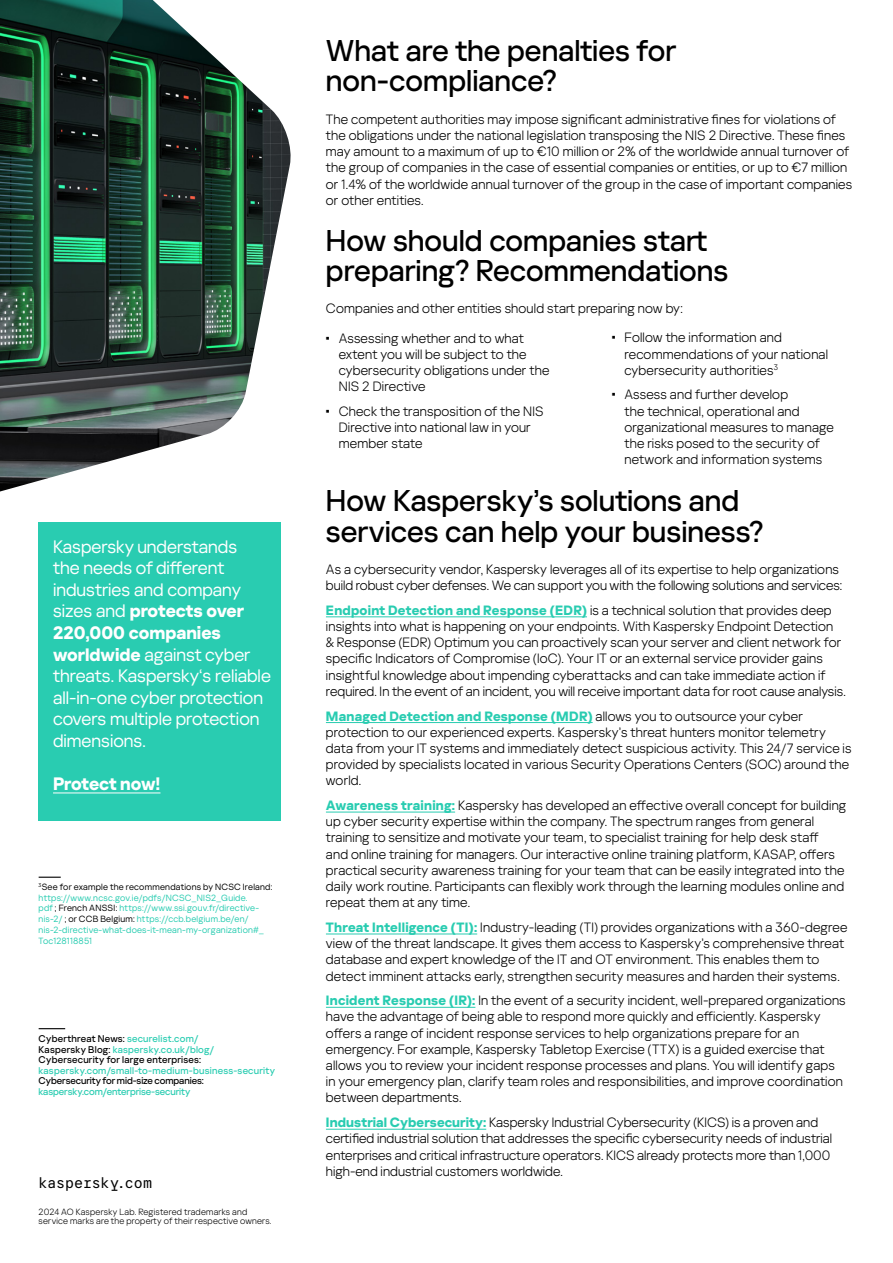
<style>
.page{position:relative;width:893px;height:1263px;background:#fff}
.page>*{position:absolute;margin:0;border:0;box-sizing:border-box;transform-origin:0 0}
.t1{font:500 30px/30px "Kaspersky Sans Display";color:#000}
.t2{font:18px/21.6px "Kaspersky Sans Display";color:#fff}
.t3{font:700 18px "Kaspersky Sans Display";letter-spacing:-.005em;color:#fff}
.t4{font:15px "Kaspersky Sans Mono";letter-spacing:-.005em;color:#000}
.t5{font:300 13.5px/16.2px "Kaspersky Sans Display";letter-spacing:.01em;color:#000}
.t6{font:500 9.75px/10.5px "Kaspersky Sans Display";letter-spacing:.02em;color:#000}
.t7{font:500 9.75px "Kaspersky Sans Display";letter-spacing:.02em;color:#29ccb1}
.t8{font:500 9.75px "Kaspersky Sans Display";letter-spacing:-.005em;color:#000}
.t9{font:500 9.75px "Kaspersky Sans Display";letter-spacing:-.005em;color:#29ccb1}
.t10{font:9px/10.8px "Kaspersky Sans Display";letter-spacing:.025em;color:#29ccb1}
.t11{font:300 9px/9px "Kaspersky Sans Display";letter-spacing:.025em;color:#000}
.s1{font-weight:700}
.s2{color:#000}
.s3{color:#29ccb1}
.s4{font-family:"Kaspersky Sans";font-weight:700}
.s5{font-weight:700;color:#29ccb1}
</style>
<div class="page">
<hr style="left:326px;top:616px;width:261px;height:1px;background:#29ccb1">
<hr style="left:326px;top:722px;width:267px;height:1px;background:#29ccb1">
<hr style="left:326px;top:812px;width:129px;height:1px;background:#29ccb1">
<hr style="left:326px;top:934px;width:151px;height:1px;background:#29ccb1">
<hr style="left:326px;top:1007px;width:149px;height:1px;background:#29ccb1">
<hr style="left:326px;top:1129px;width:160px;height:1px;background:#29ccb1">
<svg style="left:39px;top:877px;width:22px;height:1px"></svg>
<div style="left:39px;top:522px;width:242px;height:299px;background:#29ccb1"></div>
<hr style="left:53px;top:792px;width:107px;height:1px;background:#fff">
<svg style="left:39px;top:1028px;width:26px;height:1px"></svg>
<img style="left:0;top:0;width:291px;height:491px">
<p class="t2" style="left:53px;top:536px;width:219px">Kaspersky understands<br>the needs of different industries and company sizes and <span class="s1">protects over<br>220,000 companies worldwide</span> against cyber threats. Kaspersky‘s reliable all-in-one cyber protection covers multiple protection dimensions.</p>
<h2 class="t3" style="left:53px;top:770px;width:109px">Protect now!</h2>
<p class="t10" style="left:39px;top:881px;width:235px"><sup>3</sup><span class="s2">See for example the recommendations by NCSC Ireland: </span>https://www.ncsc.gov.ie/pdfs/NCSC_NIS2_Guide.<br>pdf <span class="s2">; French ANSSI:</span> https://www.ssi.gouv.fr/directive&shy;nis-2/ <span class="s2">; or CCB Belgium:</span> https://ccb.belgium.be/en/ nis-2-directive-what-does-it-mean-my-organization#_ Toc128118851</p>
<p class="t6" style="left:39px;top:1033px;width:177px">Cyberthreat News: <span class="s3">securelist.com/<br></span>Kaspersky Blog: <span class="s3">kaspersky.co.uk/blog/<br></span>Cybersecurity for large enterprises:</p>
<p class="t7" style="left:39px;top:1063px;width:238px">kaspersky.com/small-to-medium-business-security</p>
<p class="t8" style="left:39px;top:1074px;width:167px">Cybersecurity for mid-size companies:</p>
<p class="t9" style="left:39px;top:1084px;width:153px">kaspersky.com/enterprise-security</p>
<p class="t4" style="left:39px;top:1172px;width:115px">kaspersky.com</p>
<p class="t11" style="left:39px;top:1207px;width:234px">2024 AO Kaspersky Lab. Registered trademarks and service marks are the property of their respective owners.</p>
<h1 class="t1" style="left:326px;top:34px;width:352px">What are the penalties for non-compliance?</h1>
<p class="t5" style="left:326px;top:110px;width:528px">The competent authorities may impose significant administrative fines for violations of the obligations under the national legislation transposing the NIS 2 Directive. These fines may amount to a maximum of up to €10 million or 2% of the worldwide annual turnover of the group of companies in the case of essential companies or entities, or up to €7 million or 1.4% of the worldwide annual turnover of the group in the case of important companies or other entities.</p>
<h1 class="t1" style="left:326px;top:224px;width:404px">How should companies start preparing? Recommendations</h1>
<p class="t5" style="left:326px;top:300px;width:358px">Companies and other entities should start preparing now by:</p>
<p class="t5" style="left:624px;top:329px;width:205px;text-indent:-13px"><span class="s4">•</span> Follow the information and recommendations of your national cybersecurity authorities<sup>3</sup></p>
<p class="t5" style="left:624px;top:386px;width:211px;text-indent:-13px"><span class="s4">•</span> Assess and further develop<br>the technical, operational and organizational measures to manage the risks posed to the security of network and information systems</p>
<h1 class="t1" style="left:326px;top:484px;width:439px">How Kaspersky’s solutions and services can help your business?</h1>
<p class="t5" style="left:326px;top:560px;width:518px">As a cybersecurity vendor, Kaspersky leverages all of its expertise to help organizations build robust cyber defenses. We can support you with the following solutions and services:</p>
<p class="t5" style="left:326px;top:601px;width:521px"><span class="s5">Endpoint Detection and Response (EDR)</span> is a technical solution that provides deep insights into what is happening on your endpoints. With Kaspersky Endpoint Detection<br>&amp; Response (EDR) Optimum you can proactively scan your server and client network for specific Indicators of Compromise (IoC). Your IT or an external service provider gains insightful knowledge about impending cyberattacks and can take immediate action if required. In the event of an incident, you will receive important data for root cause analysis.</p>
<p class="t5" style="left:326px;top:707px;width:527px"><span class="s5">Managed Detection and Response (MDR)</span> allows you to outsource your cyber protection to our experienced experts. Kaspersky’s threat hunters monitor telemetry data from your IT systems and immediately detect suspicious activity. This 24/7 service is provided by specialists located in various Security Operations Centers (SOC) around the world.</p>
<p class="t5" style="left:326px;top:796px;width:522px"><span class="s5">Awareness training:</span> Kaspersky has developed an effective overall concept for building up cyber security expertise within the company. The spectrum ranges from general training to sensitize and motivate your team, to specialist training for help desk staff<br>and online training for managers. Our interactive online training platform, KASAP, offers practical security awareness training for your team that can be easily integrated into the daily work routine. Participants can flexibly work through the learning modules online and repeat them at any time.</p>
<p class="t5" style="left:326px;top:918px;width:523px"><span class="s5">Threat Intelligence (TI):</span> Industry-leading (TI) provides organizations with a 360-degree view of the threat landscape. It gives them access to Kaspersky’s comprehensive threat database and expert knowledge of the IT and OT environment. This enables them to detect imminent attacks early, strengthen security measures and harden their systems.</p>
<p class="t5" style="left:326px;top:991px;width:521px"><span class="s5">Incident Response (IR):</span> In the event of a security incident, well-prepared organizations have the advantage of being able to respond more quickly and efficiently. Kaspersky offers a range of incident response services to help organizations prepare for an emergency. For example, Kaspersky Tabletop Exercise (TTX) is a guided exercise that allows you to review your incident response processes and plans. You will identify gaps in your emergency plan, clarify team roles and responsibilities, and improve coordination between departments.</p>
<p class="t5" style="left:326px;top:1113px;width:508px"><span class="s5">Industrial Cybersecurity:</span> Kaspersky Industrial Cybersecurity (KICS) is a proven and certified industrial solution that addresses the specific cybersecurity needs of industrial enterprises and critical infrastructure operators. KICS already protects more than 1,000 high-end industrial customers worldwide.</p>
<p class="t5" style="left:339px;top:329px;width:212px;text-indent:-13px"><span class="s4">•</span> Assessing whether and to what extent you will be subject to the cybersecurity obligations under the<br>NIS 2 Directive</p>
<p class="t5" style="left:339px;top:402px;width:206px;text-indent:-13px"><span class="s4">•</span> Check the transposition of the NIS<br>Directive into national law in your member state</p>
</div>
